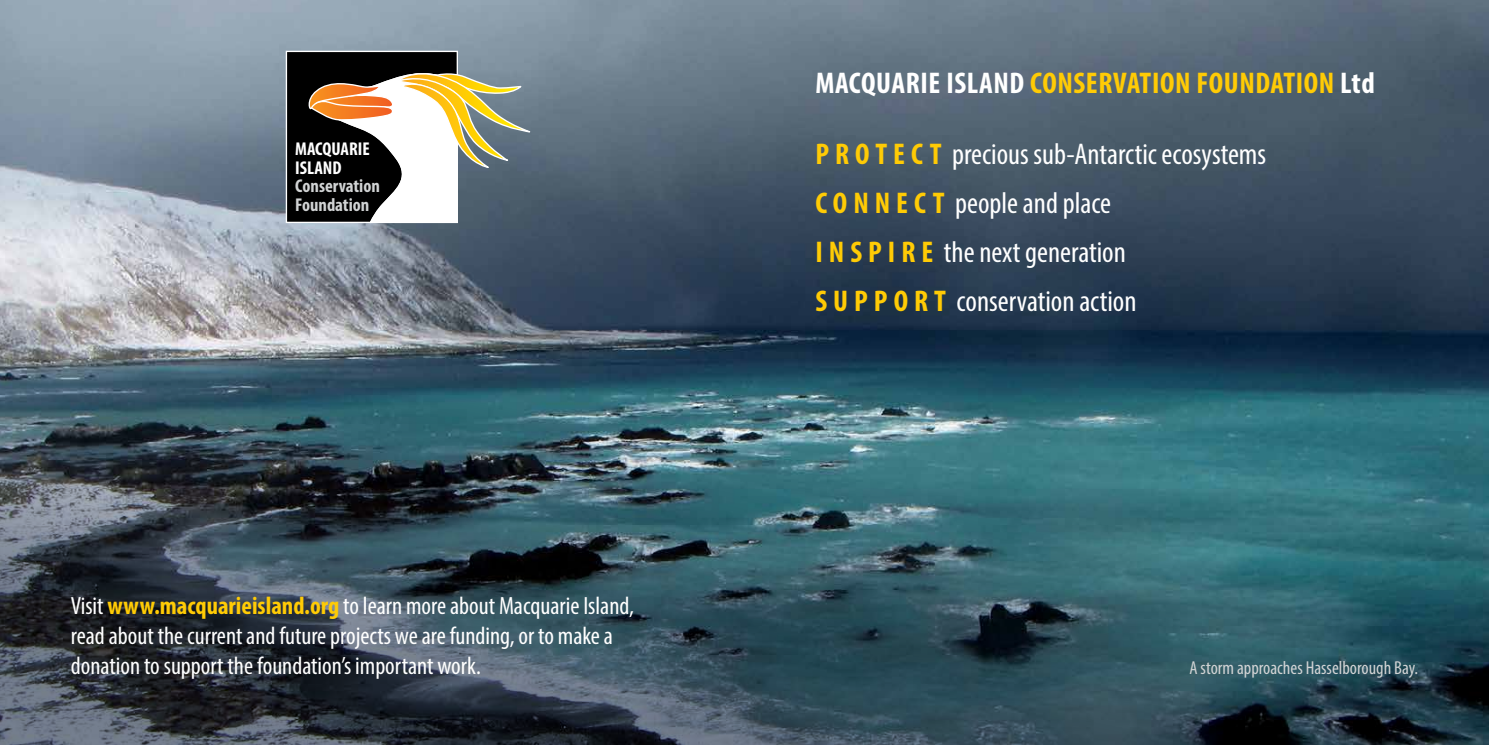
<style>
.page{position:relative;width:1489px;height:745px;background:#fff}
.page>*{position:absolute;margin:0;border:0;box-sizing:border-box;transform-origin:0 0}
.BODY{font:condensed 30px "Myriad Pro";color:#fff}
.BODY-2{font:700 condensed 30px "Myriad Pro";letter-spacing:.02em;color:#ffcb05}
.BODY-3{font:condensed 25px/30px "Myriad Pro";color:#fff}
.Captions{font:condensed 18.75px "Myriad Pro";color:#d1d3d4}
.t1{font:700 condensed 18.62px/18.5px "Myriad Pro";color:#d1d3d4}
.s1{color:#fff}
.s2{font-weight:700;color:#ffcb05}
</style>
<div class="page">
<img style="left:0;top:0;width:1488px;height:744px">
<svg style="left:285px;top:50px;width:246px;height:173px"></svg>
<p class="t1" style="left:295px;top:139px;width:86px"><span class="s1">MACQUARIE<br>ISLAND<br></span>Conservation<br>Foundation</p>
<p class="BODY-3" style="left:71px;top:590px;width:564px">Visit <span class="s2">www.macquarieisland.org</span> to learn more about Macquarie Island, read about the current and future projects we are funding, or to make a donation to support the foundation’s important work.</p>
<p class="BODY-2" style="left:815px;top:65px;width:561px"><span class="s1">MACQUARIE ISLAND</span> CONSERVATION FOUNDATION <span class="s1">Ltd</span></p>
<p class="BODY" style="left:815px;top:135px;width:452px"><span class="s2">P R O T E C T</span> precious sub-Antarctic ecosystems</p>
<p class="BODY" style="left:815px;top:184px;width:297px"><span class="s2">C O N N E C T</span> people and place</p>
<p class="BODY" style="left:815px;top:234px;width:312px"><span class="s2">I N S P I R E</span> the next generation</p>
<p class="BODY" style="left:815px;top:283px;width:323px"><span class="s2">S U P P O R T</span> conservation action</p>
<p class="Captions" style="left:1189px;top:656px;width:230px">A storm approaches Hasselborough Bay.</p>
</div>
